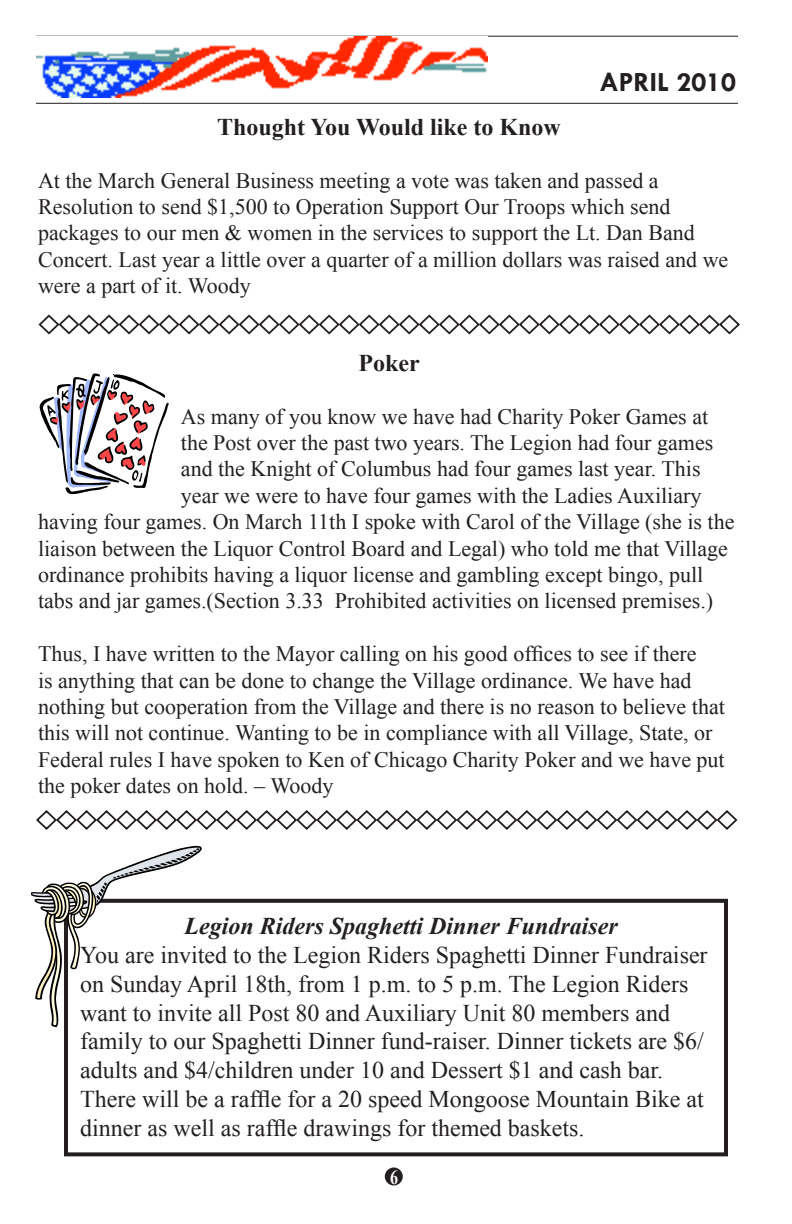
<style>
.page{position:relative;width:792px;height:1224px;background:#fff}
.page>*{position:absolute;margin:0;border:0;box-sizing:border-box;transform-origin:0 0}
.t1{font:700 28px "Tw Cen";color:#231f20}
.t2{font:24px/28.8px "Times New Roman";color:#231f20}
.t3{font:italic 700 24px "Times New Roman";color:#231f20}
.t4{font:700 24px "Times New Roman";color:#231f20}
.t5{font:22px/26.4px "Times New Roman";color:#231f20}
.t6{font:700 20px "Times New Roman";color:#fff;scale:.8 1}
</style>
<div class="page">
<hr style="left:36px;top:103px;width:702px;height:1px;background:#231f20">
<hr style="left:36px;top:36px;width:702px;height:1px;background:#231f20">
<img style="left:36px;top:36px;width:452px;height:62px">
<div style="left:385px;top:1168px;width:18px;height:18px;background:#231f20;border-radius:50%"></div>
<div style="left:64px;top:899px;width:664px;height:257px;border:4px solid #231f20"></div>
<svg style="left:31px;top:846px;width:171px;height:181px"></svg>
<svg style="left:38px;top:314px;width:702px;height:21px"></svg>
<svg style="left:40px;top:373px;width:129px;height:121px"></svg>
<svg style="left:36px;top:810px;width:702px;height:20px"></svg>
<p class="t1" style="left:599px;top:67px;width:138px">APRIL 2010</p>
<p class="t4" style="left:217px;top:113px;width:345px">Thought You Would like to Know</p>
<p class="t5" style="left:38px;top:167px;width:692px">At the March General Business meeting a vote was taken and passed a Resolution to send $1,500 to Operation Support Our Troops which send packages to our men &amp; women in the services to support the Lt. Dan Band Concert. Last year a little over a quarter of a million dollars was raised and we were a part of it. Woody</p>
<p class="t4" style="left:359px;top:349px;width:63px">Poker</p>
<p class="t5" style="left:181px;top:403px;width:529px">As many of you know we have had Charity Poker Games at</p>
<p class="t5" style="left:181px;top:429px;width:534px">the Post over the past two years. The Legion had four games</p>
<p class="t5" style="left:181px;top:456px;width:521px">and the Knight of Columbus had four games last year. This</p>
<p class="t5" style="left:181px;top:482px;width:522px">year we were to have four games with the Ladies Auxiliary</p>
<p class="t5" style="left:38px;top:509px;width:698px">having four games. On March 11th I spoke with Carol of the Village (she is the</p>
<p class="t5" style="left:38px;top:535px;width:691px">liaison between the Liquor Control Board and Legal) who told me that Village</p>
<p class="t5" style="left:38px;top:561px;width:667px">ordinance prohibits having a liquor license and gambling except bingo, pull</p>
<p class="t5" style="left:38px;top:588px;width:677px">tabs and jar games.(Section 3.33 Prohibited activities on licensed premises.)</p>
<p class="t5" style="left:38px;top:641px;width:688px">Thus, I have written to the Mayor calling on his good offices to see if there<br>is anything that can be done to change the Village ordinance. We have had nothing but cooperation from the Village and there is no reason to believe that this will not continue. Wanting to be in compliance with all Village, State, or Federal rules I have spoken to Ken of Chicago Charity Poker and we have put the poker dates on hold. – Woody</p>
<p class="t3" style="left:184px;top:913px;width:435px">Legion Riders Spaghetti Dinner Fundraiser</p>
<p class="t2" style="left:80px;top:941px;width:629px">You are invited to the Legion Riders Spaghetti Dinner Fundraiser on Sunday April 18th, from 1 p.m. to 5 p.m. The Legion Riders want to invite all Post 80 and Auxiliary Unit 80 members and family to our Spaghetti Dinner fund-raiser. Dinner tickets are $6/ adults and $4/children under 10 and Dessert $1 and cash bar.<br>There will be a raffle for a 20 speed Mongoose Mountain Bike at dinner as well as raffle drawings for themed baskets.</p>
<p class="t6" style="left:390px;top:1166px;width:11px">6</p>
</div>
